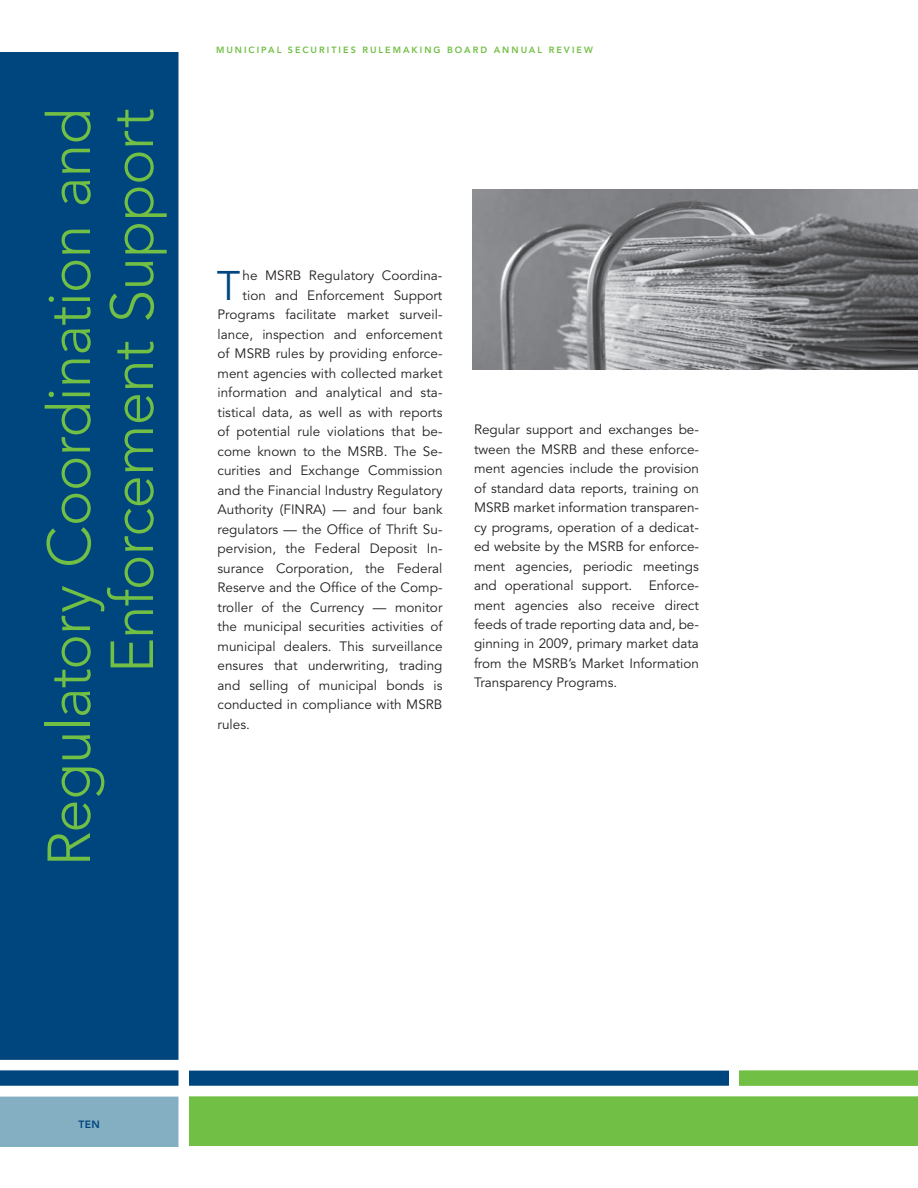
<style>
.page{position:relative;width:918px;height:1188px;background:#fff}
.page>*{position:absolute;margin:0;border:0;box-sizing:border-box;transform-origin:0 0}
.t1{font:300 60px/63px "Avenir";letter-spacing:-.01em;color:#71bf44;text-align:right}
.t2{font:41.1px "Avenir";color:#00467e}
.t3{font:13.5px/19.5px "Avenir";letter-spacing:.005em;color:#231f20;text-align:justify}
.t4{font:800 10.5px "Avenir";color:#00467e}
.t5{font:800 9px "Avenir";letter-spacing:.225em;color:#71bf44}
</style>
<div class="page">
<div style="left:189px;top:1069px;width:540px;height:17px;background:#00467e"></div>
<div style="left:0;top:1091px;width:178px;height:55px;background:#84aec2"></div>
<div style="left:0;top:52px;width:178px;height:1044px;background:#00467e"></div>
<div style="left:740px;top:1069px;width:178px;height:21px;background:#71bf44"></div>
<div style="left:189px;top:1096px;width:729px;height:50px;background:#71bf44"></div>
<div style="left:0;top:1086px;width:918px;height:10px;background:#fff"></div>
<div style="left:0;top:1060px;width:918px;height:10px;background:#fff"></div>
<img style="left:472px;top:189px;width:446px;height:181px">
<h1 class="t1" style="left:38px;top:867px;width:760px;rotate:-90deg">Regulatory Coordination and<br>Enforcement Support</h1>
<p class="t5" style="left:216px;top:44px;width:379px">MUNICIPAL SECURITIES RULEMAKING BOARD ANNUAL REVIEW</p>
<h2 class="t2" style="left:217px;top:262px;width:25px">T</h2>
<p class="t3" style="left:243px;top:266px;width:201px">he MSRB Regulatory Coordina-</p>
<p class="t3" style="left:243px;top:286px;width:201px">tion and Enforcement Support</p>
<p class="t3" style="left:218px;top:305px;width:227px">Programs facilitate market surveil-</p>
<p class="t3" style="left:218px;top:325px;width:227px">lance, inspection and enforcement</p>
<p class="t3" style="left:218px;top:344px;width:227px">of MSRB rules by providing enforce-</p>
<p class="t3" style="left:218px;top:364px;width:227px">ment agencies with collected market</p>
<p class="t3" style="left:218px;top:383px;width:227px">information and analytical and sta-</p>
<p class="t3" style="left:218px;top:403px;width:227px">tistical data, as well as with reports</p>
<p class="t3" style="left:218px;top:422px;width:227px">of potential rule violations that be-</p>
<p class="t3" style="left:218px;top:442px;width:227px">come known to the MSRB. The Se-</p>
<p class="t3" style="left:218px;top:461px;width:227px">curities and Exchange Commission</p>
<p class="t3" style="left:218px;top:481px;width:227px">and the Financial Industry Regulatory</p>
<p class="t3" style="left:218px;top:500px;width:227px">Authority (FINRA) — and four bank</p>
<p class="t3" style="left:218px;top:520px;width:227px">regulators — the Office of Thrift Su-</p>
<p class="t3" style="left:218px;top:539px;width:227px">pervision, the Federal Deposit In-</p>
<p class="t3" style="left:218px;top:559px;width:226px">surance Corporation, the Federal</p>
<p class="t3" style="left:218px;top:578px;width:227px">Reserve and the Office of the Comp-</p>
<p class="t3" style="left:218px;top:598px;width:226px">troller of the Currency — monitor</p>
<p class="t3" style="left:218px;top:617px;width:227px">the municipal securities activities of</p>
<p class="t3" style="left:218px;top:637px;width:227px">municipal dealers. This surveillance</p>
<p class="t3" style="left:218px;top:656px;width:227px">ensures that underwriting, trading</p>
<p class="t3" style="left:218px;top:676px;width:227px">and selling of municipal bonds is</p>
<p class="t3" style="left:218px;top:695px;width:226px">conducted in compliance with MSRB</p>
<p class="t3" style="left:218px;top:715px;width:34px">rules.</p>
<p class="t3" style="left:474px;top:420px;width:227px">Regular support and exchanges be&shy;tween the MSRB and these enforce&shy;ment agencies include the provision of standard data reports, training on MSRB market information transparen&shy;cy programs, operation of a dedicat&shy;ed website by the MSRB for enforce&shy;ment agencies, periodic meetings and operational support. Enforce&shy;ment agencies also receive direct feeds of trade reporting data and, be&shy;ginning in 2009, primary market data from the MSRB’s Market Information Transparency Programs.</p>
<p class="t4" style="left:79px;top:1118px;width:23px">TEN</p>
</div>
